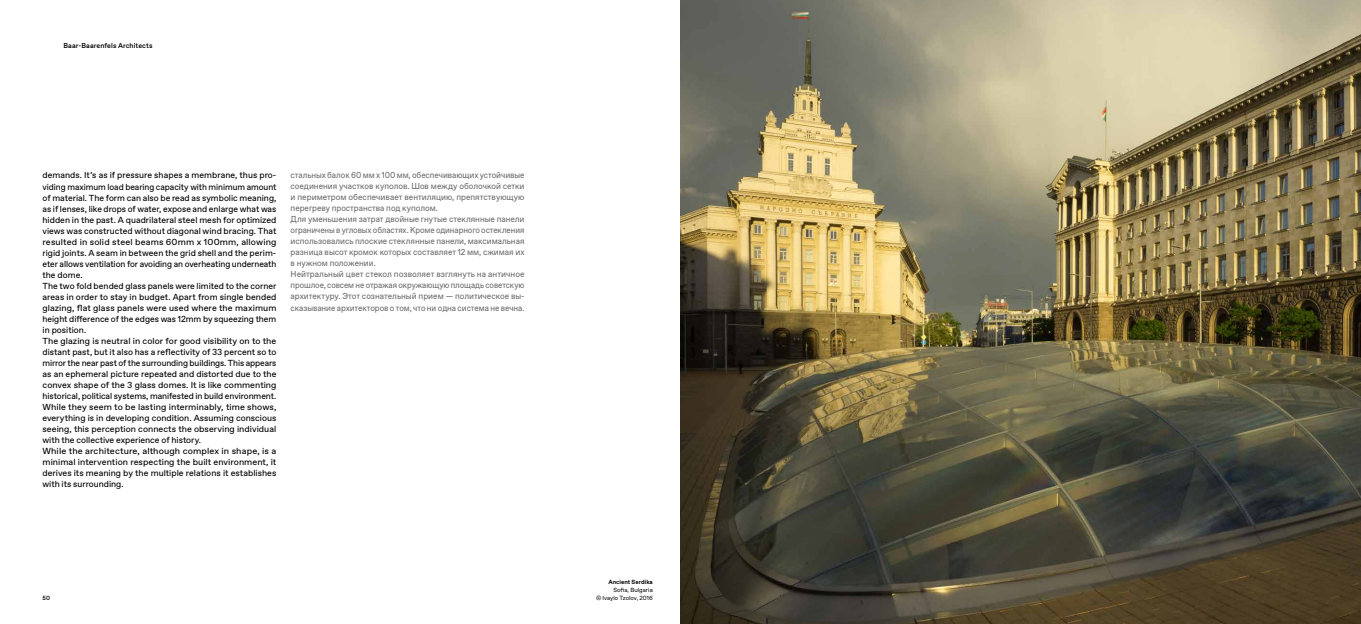
<style>
.page{position:relative;width:1361px;height:624px;background:#fff}
.page>*{position:absolute;margin:0;border:0;box-sizing:border-box;transform-origin:0 0}
.t1{font:8.8px/11px "Favorit Pro";color:#000}
.t2{font:8.6px/11px "Favorit Pro";letter-spacing:-.005em;color:#6e6e6e;scale:.93 1}
.t3{font:500 7px "Favorit Pro";letter-spacing:.015em;color:#000}
.t4{font:6px/8px "Favorit Pro";letter-spacing:.005em;color:#000;text-align:right}
.t5{font:700 6px "Favorit Pro";letter-spacing:.005em;color:#000}
.t6{font:500 6px "Favorit Pro";color:#000}
</style>
<div class="page">
<img style="left:680px;top:0;width:681px;height:624px">
<p class="t3" style="left:64px;top:41px;width:90px">Baar-Baarenfels Architects</p>
<p class="t1" style="left:43px;top:170px;width:235px">demands. It’s as if pressure shapes a membrane, thus pro&shy;viding maximum load bearing capacity with minimum amount of material. The form can also be read as symbolic meaning, as if lenses, like drops of water, expose and enlarge what was hidden in the past. A quadrilateral steel mesh for optimized views was constructed without diagonal wind bracing. That resulted in solid steel beams 60mm x 100mm, allowing rigid joints. A seam in between the grid shell and the perim&shy;eter allows ventilation for avoiding an overheating underneath the dome.<br>The two fold bended glass panels were limited to the corner areas in order to stay in budget. Apart from single bended glazing, flat glass panels were used where the maximum height difference of the edges was 12mm by squeezing them in position.<br>The glazing is neutral in color for good visibility on to the distant past, but it also has a reflectivity of 33 percent so to mirror the near past of the surrounding buildings. This appears as an ephemeral picture repeated and distorted due to the convex shape of the 3 glass domes. It is like commenting historical, political systems, manifested in build environment.<br>While they seem to be lasting interminably, time shows, everything is in developing condition. Assuming conscious seeing, this perception connects the observing individual with the collective experience of history.<br>While the architecture, although complex in shape, is a minimal intervention respecting the built environment, it derives its meaning by the multiple relations it establishes with its surrounding.</p>
<p class="t2" style="left:291px;top:170px;width:253px">стальных балок 60 мм х 100 мм, обеспечивающих устойчивые соединения участков куполов. Шов между оболочкой сетки и периметром обеспечивает вентиляцию, препятствующую перегреву пространства под куполом.<br>Для уменьшения затрат двойные гнутые стеклянные панели ограничены в угловых областях. Кроме одинарного остекления использовались плоские стеклянные панели, максимальная разница высот кромок которых составляет 12 мм, сжимая их в нужном положении.<br>Нейтральный цвет стекол позволяет взглянуть на античное прошлое, совсем не отражая окружающую площадь советскую архитектуру. Этот сознательный прием — политическое вы&shy;сказывание архитекторов о том, что ни одна система не вечна.</p>
<p class="t6" style="left:43px;top:593px;width:9px">50</p>
<p class="t5" style="left:608px;top:577px;width:46px">Ancient Serdika</p>
<p class="t4" style="left:596px;top:585px;width:58px">Sofia, Bulgaria<br>© Ivaylo Tzolov, 2016</p>
</div>
